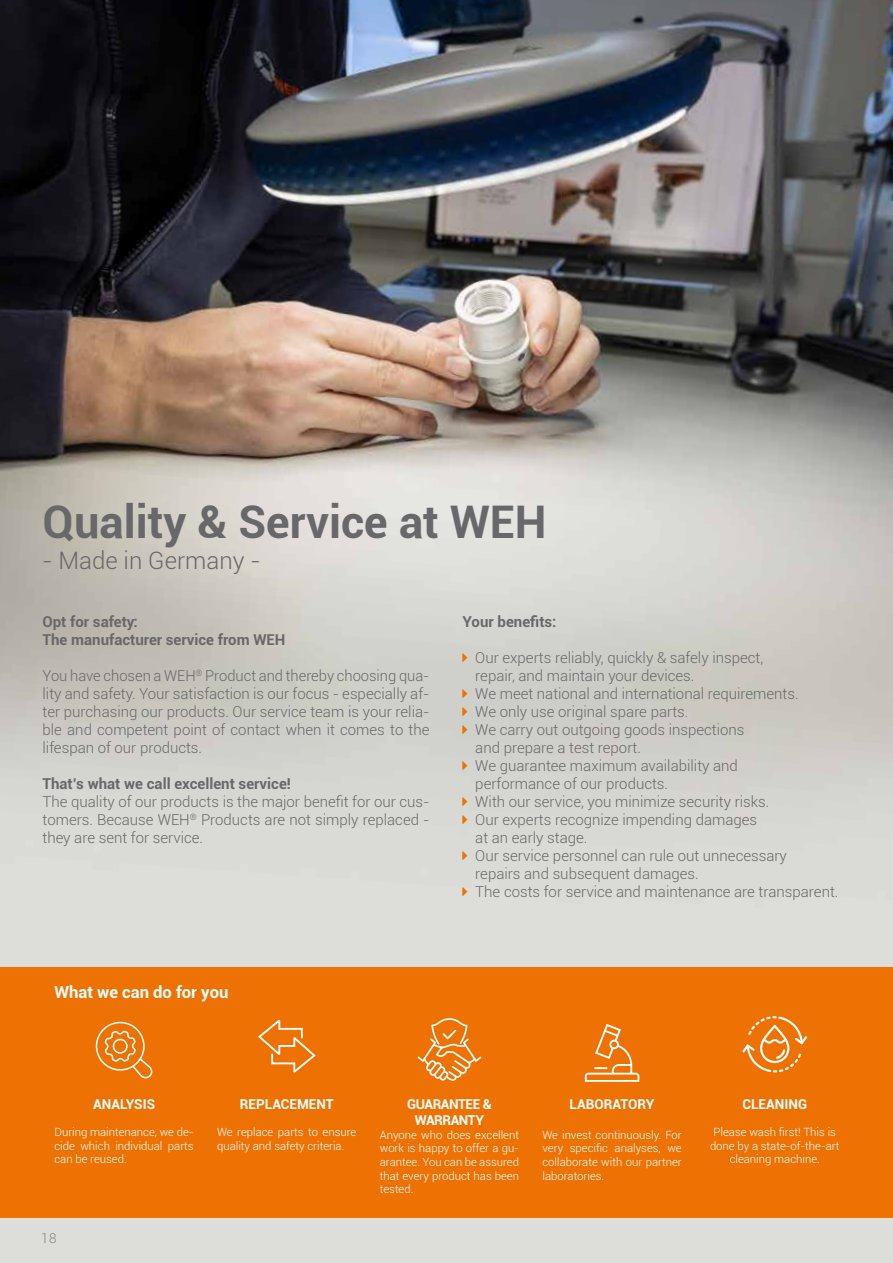
<style>
.page{position:relative;width:893px;height:1263px;background:#fff}
.page>*{position:absolute;margin:0;border:0;box-sizing:border-box;transform-origin:0 0}
.t1{font:700 45px "Roboto";color:#68686a}
.t2{font:300 24px "Roboto";color:#68686a}
.t3{font:700 16.65px "Roboto";color:#fff}
.t4{font:300 15px/18px "Roboto";color:#68686a;text-align:justify}
.t5{font:700 15px/18px "Roboto";color:#68686a}
.t6{font:700 13.65px "Roboto";color:#fff}
.t7{font:700 13.65px/16.4px "Roboto";letter-spacing:-.03em;color:#fff;text-align:center}
.t8{font:300 13.5px "Roboto";color:#68686a}
.t9{font:300 11.25px/13.6px "Roboto";color:#fff;text-align:justify}
</style>
<div class="page">
<img style="left:0;top:0;width:893px;height:1263px">
<div style="left:0;top:967px;width:893px;height:251px;background:#ee7203"></div>
<svg style="left:96px;top:1022px;width:56px;height:56px"></svg>
<svg style="left:258px;top:1020px;width:58px;height:52px"></svg>
<svg style="left:418px;top:1018px;width:63px;height:63px"></svg>
<svg style="left:585px;top:1024px;width:54px;height:58px"></svg>
<svg style="left:742px;top:1016px;width:65px;height:56px"></svg>
<svg style="left:463px;top:653px;width:4px;height:8px"></svg>
<svg style="left:463px;top:689px;width:4px;height:8px"></svg>
<svg style="left:463px;top:707px;width:4px;height:8px"></svg>
<svg style="left:463px;top:725px;width:4px;height:8px"></svg>
<svg style="left:463px;top:761px;width:4px;height:8px"></svg>
<svg style="left:463px;top:797px;width:4px;height:8px"></svg>
<svg style="left:463px;top:815px;width:4px;height:8px"></svg>
<svg style="left:463px;top:851px;width:4px;height:8px"></svg>
<svg style="left:463px;top:887px;width:4px;height:8px"></svg>
<h1 class="t1" style="left:43px;top:490px;width:505px">Quality &amp; Service at WEH</h1>
<h2 class="t2" style="left:43px;top:544px;width:219px">- Made in Germany -</h2>
<p class="t5" style="left:43px;top:612px;width:244px">Opt for safety:<br>The manufacturer service from WEH</p>
<p class="t4" style="left:43px;top:666px;width:388px">You have chosen a WEH<sup>®</sup> Product and thereby choosing qua&shy;lity and safety. Your satisfaction is our focus - especially af&shy;ter purchasing our products. Our service team is your relia&shy;ble and competent point of contact when it comes to the lifespan of our products.</p>
<p class="t5" style="left:43px;top:774px;width:250px">That’s what we call excellent service!</p>
<p class="t4" style="left:43px;top:792px;width:388px">The quality of our products is the major benefit for our cus&shy;tomers. Because WEH<sup>®</sup> Products are not simply replaced - they are sent for service.</p>
<p class="t5" style="left:463px;top:612px;width:95px">Your benefits:</p>
<p class="t4" style="left:475px;top:648px;width:365px;text-align:left">Our experts reliably, quickly &amp; safely inspect,<br>repair, and maintain your devices.<br>We meet national and international requirements.<br>We only use original spare parts.<br>We carry out outgoing goods inspections<br>and prepare a test report.<br>We guarantee maximum availability and<br>performance of our products.<br>With our service, you minimize security risks.<br>Our experts recognize impending damages<br>at an early stage.<br>Our service personnel can rule out unnecessary<br>repairs and subsequent damages.<br>The costs for service and maintenance are transparent.</p>
<p class="t3" style="left:54px;top:980px;width:175px">What we can do for you</p>
<p class="t6" style="left:93px;top:1094px;width:64px">ANALYSIS</p>
<p class="t9" style="left:54px;top:1125px;width:141px">During maintenance, we de&shy;cide which individual parts can be reused.</p>
<p class="t8" style="left:42px;top:1229px;width:16px">18</p>
<p class="t6" style="left:240px;top:1094px;width:95px">REPLACEMENT</p>
<p class="t9" style="left:217px;top:1125px;width:141px">We replace parts to ensure quality and safety criteria.</p>
<p class="t7" style="left:407px;top:1095px;width:86px">GUARANTEE &amp;<br>WARRANTY</p>
<p class="t9" style="left:380px;top:1127px;width:141px">Anyone who does excellent work is happy to offer a gu&shy;arantee. You can be assured that every product has been tested.</p>
<p class="t6" style="left:570px;top:1094px;width:86px">LABORATORY</p>
<p class="t9" style="left:542px;top:1127px;width:141px">We invest continuously. For very specific analyses, we collaborate with our partner laboratories.</p>
<p class="t6" style="left:742px;top:1094px;width:66px">CLEANING</p>
<p class="t9" style="left:710px;top:1125px;width:131px;text-align:center">Please wash first! This is done by a state-of-the-art cleaning machine.</p>
</div>
